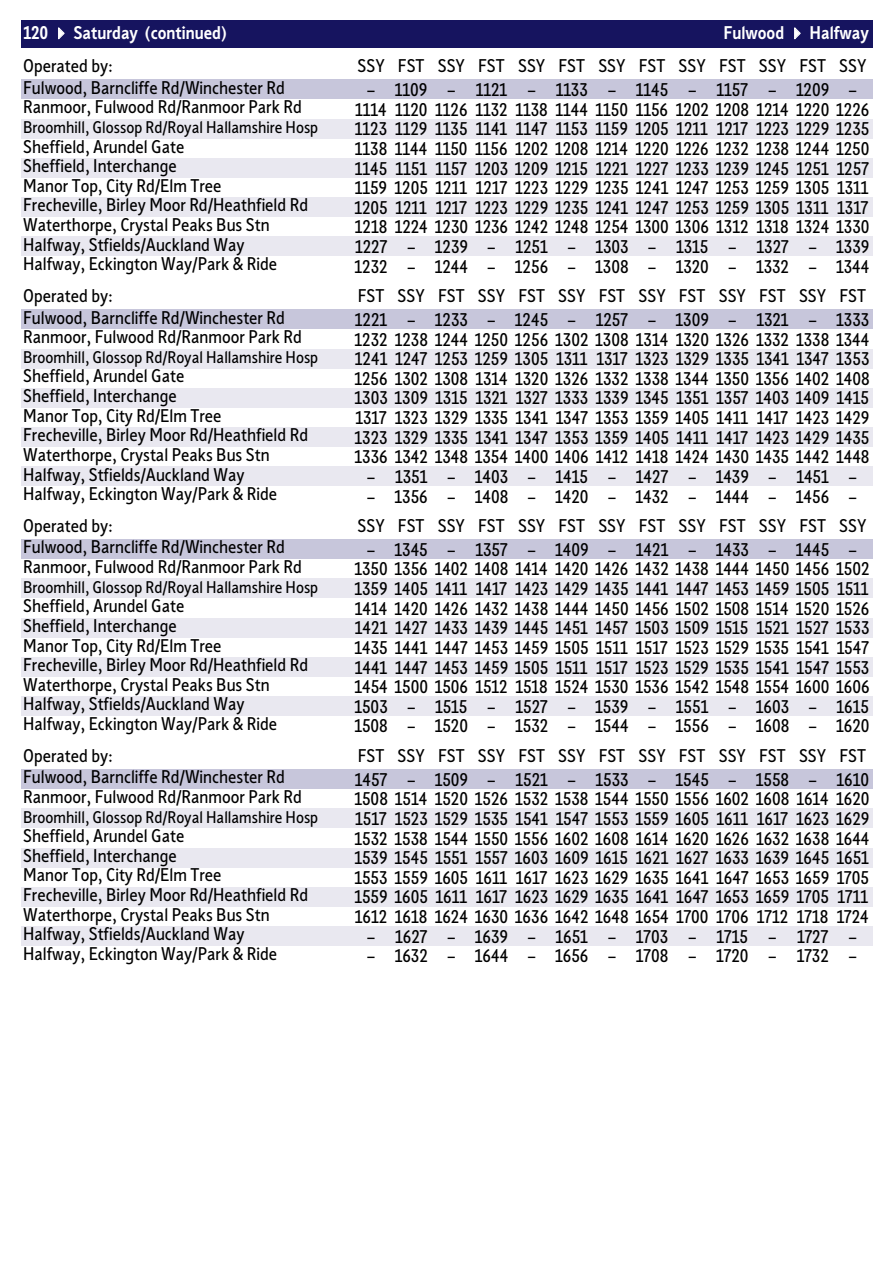
<style>
.page{position:relative;width:893px;height:1263px;background:#fff}
.page>*{position:absolute;margin:0;border:0;box-sizing:border-box;transform-origin:0 0}
.t1{font:18px/19.6px "Sheffield Sans 2";color:#000}
.t2{font:700 18px/33px "Sheffield Sans 2";color:#fff}
.t3{font:16.5px "Sheffield Sans 2";color:#000}
.s1{font-weight:400;color:#000}
</style>
<div class="page">
<div style="left:21px;top:20px;width:851px;height:28px;background:#16145f"></div>
<div style="left:21px;top:79px;width:851px;height:20px;background:#c7c6db"></div>
<div style="left:21px;top:119px;width:851px;height:20px;background:#e9e8f0"></div>
<div style="left:21px;top:158px;width:851px;height:20px;background:#e9e8f0"></div>
<div style="left:21px;top:197px;width:851px;height:20px;background:#e9e8f0"></div>
<div style="left:21px;top:236px;width:851px;height:20px;background:#e9e8f0"></div>
<div style="left:21px;top:309px;width:851px;height:20px;background:#c7c6db"></div>
<div style="left:21px;top:349px;width:851px;height:19px;background:#e9e8f0"></div>
<div style="left:21px;top:388px;width:851px;height:20px;background:#e9e8f0"></div>
<div style="left:21px;top:427px;width:851px;height:20px;background:#e9e8f0"></div>
<div style="left:21px;top:466px;width:851px;height:20px;background:#e9e8f0"></div>
<div style="left:21px;top:539px;width:851px;height:20px;background:#c7c6db"></div>
<div style="left:21px;top:578px;width:851px;height:20px;background:#e9e8f0"></div>
<div style="left:21px;top:618px;width:851px;height:19px;background:#e9e8f0"></div>
<div style="left:21px;top:657px;width:851px;height:20px;background:#e9e8f0"></div>
<div style="left:21px;top:696px;width:851px;height:20px;background:#e9e8f0"></div>
<div style="left:21px;top:769px;width:851px;height:20px;background:#c7c6db"></div>
<div style="left:21px;top:808px;width:851px;height:20px;background:#e9e8f0"></div>
<div style="left:21px;top:848px;width:851px;height:19px;background:#e9e8f0"></div>
<div style="left:21px;top:887px;width:851px;height:20px;background:#e9e8f0"></div>
<div style="left:21px;top:926px;width:851px;height:20px;background:#e9e8f0"></div>
<svg style="left:58px;top:27px;width:7px;height:13px"></svg>
<svg style="left:794px;top:27px;width:7px;height:13px"></svg>
<p class="t2" style="left:23px;top:16px;width:205px">120 ✔ Saturday (continued)<br><span class="s1">Operated by:</span></p>
<p class="t2" style="left:723px;top:16px;width:147px">Fulwood ✔ Halfway</p>
<p class="t1" style="left:357px;top:55px;width:511px">SSY FST SSY FST SSY FST SSY FST SSY FST SSY FST SSY</p>
<p class="t1" style="left:23px;top:77px;width:263px">Fulwood, Barncliffe Rd/Winchester Rd</p>
<p class="t1" style="left:368px;top:79px;width:490px">– 1109 – 1121 – 1133 – 1145 – 1157 – 1209 –</p>
<p class="t1" style="left:23px;top:97px;width:280px">Ranmoor, Fulwood Rd/Ranmoor Park Rd</p>
<p class="t1" style="left:355px;top:99px;width:516px">1114 1120 1126 1132 1138 1144 1150 1156 1202 1208 1214 1220 1226<br>1123 1129 1135 1141 1147 1153 1159 1205 1211 1217 1223 1229 1235</p>
<p class="t1" style="left:23px;top:136px;width:163px">Sheffield, Arundel Gate</p>
<p class="t1" style="left:355px;top:138px;width:516px">1138 1144 1150 1156 1202 1208 1214 1220 1226 1232 1238 1244 1250</p>
<p class="t1" style="left:23px;top:156px;width:155px">Sheffield, Interchange</p>
<p class="t1" style="left:355px;top:158px;width:516px">1145 1151 1157 1203 1209 1215 1221 1227 1233 1239 1245 1251 1257</p>
<p class="t1" style="left:23px;top:175px;width:200px">Manor Top, City Rd/Elm Tree</p>
<p class="t1" style="left:355px;top:178px;width:515px">1159 1205 1211 1217 1223 1229 1235 1241 1247 1253 1259 1305 1311</p>
<p class="t1" style="left:23px;top:195px;width:286px">Frecheville, Birley Moor Rd/Heathfield Rd</p>
<p class="t1" style="left:354px;top:197px;width:516px">1205 1211 1217 1223 1229 1235 1241 1247 1253 1259 1305 1311 1317</p>
<p class="t1" style="left:23px;top:214px;width:248px">Waterthorpe, Crystal Peaks Bus Stn</p>
<p class="t1" style="left:355px;top:217px;width:516px">1218 1224 1230 1236 1242 1248 1254 1300 1306 1312 1318 1324 1330</p>
<p class="t1" style="left:23px;top:234px;width:223px">Halfway, Stfields/Auckland Way</p>
<p class="t1" style="left:355px;top:236px;width:516px">1227 – 1239 – 1251 – 1303 – 1315 – 1327 – 1339</p>
<p class="t1" style="left:23px;top:254px;width:256px">Halfway, Eckington Way/Park &amp; Ride</p>
<p class="t1" style="left:355px;top:256px;width:516px">1232 – 1244 – 1256 – 1308 – 1320 – 1332 – 1344</p>
<p class="t1" style="left:23px;top:285px;width:91px">Operated by:</p>
<p class="t1" style="left:358px;top:285px;width:510px">FST SSY FST SSY FST SSY FST SSY FST SSY FST SSY FST</p>
<p class="t1" style="left:23px;top:307px;width:263px">Fulwood, Barncliffe Rd/Winchester Rd</p>
<p class="t1" style="left:355px;top:309px;width:516px">1221 – 1233 – 1245 – 1257 – 1309 – 1321 – 1333</p>
<p class="t1" style="left:23px;top:327px;width:280px">Ranmoor, Fulwood Rd/Ranmoor Park Rd</p>
<p class="t1" style="left:355px;top:329px;width:516px">1232 1238 1244 1250 1256 1302 1308 1314 1320 1326 1332 1338 1344<br>1241 1247 1253 1259 1305 1311 1317 1323 1329 1335 1341 1347 1353</p>
<p class="t1" style="left:23px;top:366px;width:163px">Sheffield, Arundel Gate</p>
<p class="t1" style="left:354px;top:368px;width:517px">1256 1302 1308 1314 1320 1326 1332 1338 1344 1350 1356 1402 1408</p>
<p class="t1" style="left:23px;top:385px;width:155px">Sheffield, Interchange</p>
<p class="t1" style="left:355px;top:388px;width:516px">1303 1309 1315 1321 1327 1333 1339 1345 1351 1357 1403 1409 1415</p>
<p class="t1" style="left:23px;top:405px;width:200px">Manor Top, City Rd/Elm Tree</p>
<p class="t1" style="left:355px;top:407px;width:515px">1317 1323 1329 1335 1341 1347 1353 1359 1405 1411 1417 1423 1429</p>
<p class="t1" style="left:23px;top:425px;width:286px">Frecheville, Birley Moor Rd/Heathfield Rd</p>
<p class="t1" style="left:355px;top:427px;width:516px">1323 1329 1335 1341 1347 1353 1359 1405 1411 1417 1423 1429 1435</p>
<p class="t1" style="left:23px;top:444px;width:248px">Waterthorpe, Crystal Peaks Bus Stn</p>
<p class="t1" style="left:355px;top:447px;width:516px">1336 1342 1348 1354 1400 1406 1412 1418 1424 1430 1435 1442 1448</p>
<p class="t1" style="left:23px;top:464px;width:223px">Halfway, Stfields/Auckland Way</p>
<p class="t1" style="left:368px;top:466px;width:490px">– 1351 – 1403 – 1415 – 1427 – 1439 – 1451 –</p>
<p class="t1" style="left:23px;top:484px;width:256px">Halfway, Eckington Way/Park &amp; Ride</p>
<p class="t1" style="left:368px;top:486px;width:490px">– 1356 – 1408 – 1420 – 1432 – 1444 – 1456 –</p>
<p class="t1" style="left:23px;top:515px;width:91px">Operated by:</p>
<p class="t1" style="left:357px;top:515px;width:511px">SSY FST SSY FST SSY FST SSY FST SSY FST SSY FST SSY</p>
<p class="t1" style="left:23px;top:537px;width:263px">Fulwood, Barncliffe Rd/Winchester Rd</p>
<p class="t1" style="left:368px;top:539px;width:490px">– 1345 – 1357 – 1409 – 1421 – 1433 – 1445 –</p>
<p class="t1" style="left:23px;top:556px;width:280px">Ranmoor, Fulwood Rd/Ranmoor Park Rd</p>
<p class="t1" style="left:354px;top:559px;width:517px">1350 1356 1402 1408 1414 1420 1426 1432 1438 1444 1450 1456 1502<br>1359 1405 1411 1417 1423 1429 1435 1441 1447 1453 1459 1505 1511</p>
<p class="t1" style="left:23px;top:596px;width:163px">Sheffield, Arundel Gate</p>
<p class="t1" style="left:355px;top:598px;width:516px">1414 1420 1426 1432 1438 1444 1450 1456 1502 1508 1514 1520 1526</p>
<p class="t1" style="left:23px;top:615px;width:155px">Sheffield, Interchange</p>
<p class="t1" style="left:355px;top:618px;width:516px">1421 1427 1433 1439 1445 1451 1457 1503 1509 1515 1521 1527 1533</p>
<p class="t1" style="left:23px;top:635px;width:200px">Manor Top, City Rd/Elm Tree</p>
<p class="t1" style="left:354px;top:637px;width:516px">1435 1441 1447 1453 1459 1505 1511 1517 1523 1529 1535 1541 1547</p>
<p class="t1" style="left:23px;top:655px;width:286px">Frecheville, Birley Moor Rd/Heathfield Rd</p>
<p class="t1" style="left:355px;top:657px;width:516px">1441 1447 1453 1459 1505 1511 1517 1523 1529 1535 1541 1547 1553</p>
<p class="t1" style="left:23px;top:674px;width:248px">Waterthorpe, Crystal Peaks Bus Stn</p>
<p class="t1" style="left:354px;top:677px;width:517px">1454 1500 1506 1512 1518 1524 1530 1536 1542 1548 1554 1600 1606</p>
<p class="t1" style="left:23px;top:694px;width:223px">Halfway, Stfields/Auckland Way</p>
<p class="t1" style="left:354px;top:696px;width:516px">1503 – 1515 – 1527 – 1539 – 1551 – 1603 – 1615</p>
<p class="t1" style="left:23px;top:713px;width:256px">Halfway, Eckington Way/Park &amp; Ride</p>
<p class="t1" style="left:354px;top:716px;width:517px">1508 – 1520 – 1532 – 1544 – 1556 – 1608 – 1620</p>
<p class="t1" style="left:23px;top:745px;width:91px">Operated by:</p>
<p class="t1" style="left:358px;top:745px;width:510px">FST SSY FST SSY FST SSY FST SSY FST SSY FST SSY FST</p>
<p class="t1" style="left:23px;top:767px;width:263px">Fulwood, Barncliffe Rd/Winchester Rd</p>
<p class="t1" style="left:355px;top:769px;width:516px">1457 – 1509 – 1521 – 1533 – 1545 – 1558 – 1610</p>
<p class="t1" style="left:23px;top:786px;width:280px">Ranmoor, Fulwood Rd/Ranmoor Park Rd</p>
<p class="t1" style="left:354px;top:789px;width:517px">1508 1514 1520 1526 1532 1538 1544 1550 1556 1602 1608 1614 1620<br>1517 1523 1529 1535 1541 1547 1553 1559 1605 1611 1617 1623 1629</p>
<p class="t1" style="left:23px;top:826px;width:163px">Sheffield, Arundel Gate</p>
<p class="t1" style="left:355px;top:828px;width:516px">1532 1538 1544 1550 1556 1602 1608 1614 1620 1626 1632 1638 1644</p>
<p class="t1" style="left:23px;top:845px;width:155px">Sheffield, Interchange</p>
<p class="t1" style="left:354px;top:848px;width:516px">1539 1545 1551 1557 1603 1609 1615 1621 1627 1633 1639 1645 1651</p>
<p class="t1" style="left:23px;top:865px;width:200px">Manor Top, City Rd/Elm Tree</p>
<p class="t1" style="left:354px;top:867px;width:516px">1553 1559 1605 1611 1617 1623 1629 1635 1641 1647 1653 1659 1705</p>
<p class="t1" style="left:23px;top:884px;width:286px">Frecheville, Birley Moor Rd/Heathfield Rd</p>
<p class="t1" style="left:354px;top:887px;width:515px">1559 1605 1611 1617 1623 1629 1635 1641 1647 1653 1659 1705 1711</p>
<p class="t1" style="left:23px;top:904px;width:248px">Waterthorpe, Crystal Peaks Bus Stn</p>
<p class="t1" style="left:355px;top:906px;width:515px">1612 1618 1624 1630 1636 1642 1648 1654 1700 1706 1712 1718 1724</p>
<p class="t1" style="left:23px;top:924px;width:223px">Halfway, Stfields/Auckland Way</p>
<p class="t1" style="left:368px;top:926px;width:490px">– 1627 – 1639 – 1651 – 1703 – 1715 – 1727 –</p>
<p class="t1" style="left:23px;top:943px;width:256px">Halfway, Eckington Way/Park &amp; Ride</p>
<p class="t1" style="left:368px;top:946px;width:490px">– 1632 – 1644 – 1656 – 1708 – 1720 – 1732 –</p>
<p class="t3" style="left:23px;top:116px;width:297px">Broomhill, Glossop Rd/Royal Hallamshire Hosp</p>
<p class="t3" style="left:23px;top:346px;width:297px">Broomhill, Glossop Rd/Royal Hallamshire Hosp</p>
<p class="t3" style="left:23px;top:576px;width:297px">Broomhill, Glossop Rd/Royal Hallamshire Hosp</p>
<p class="t3" style="left:23px;top:806px;width:297px">Broomhill, Glossop Rd/Royal Hallamshire Hosp</p>
</div>
